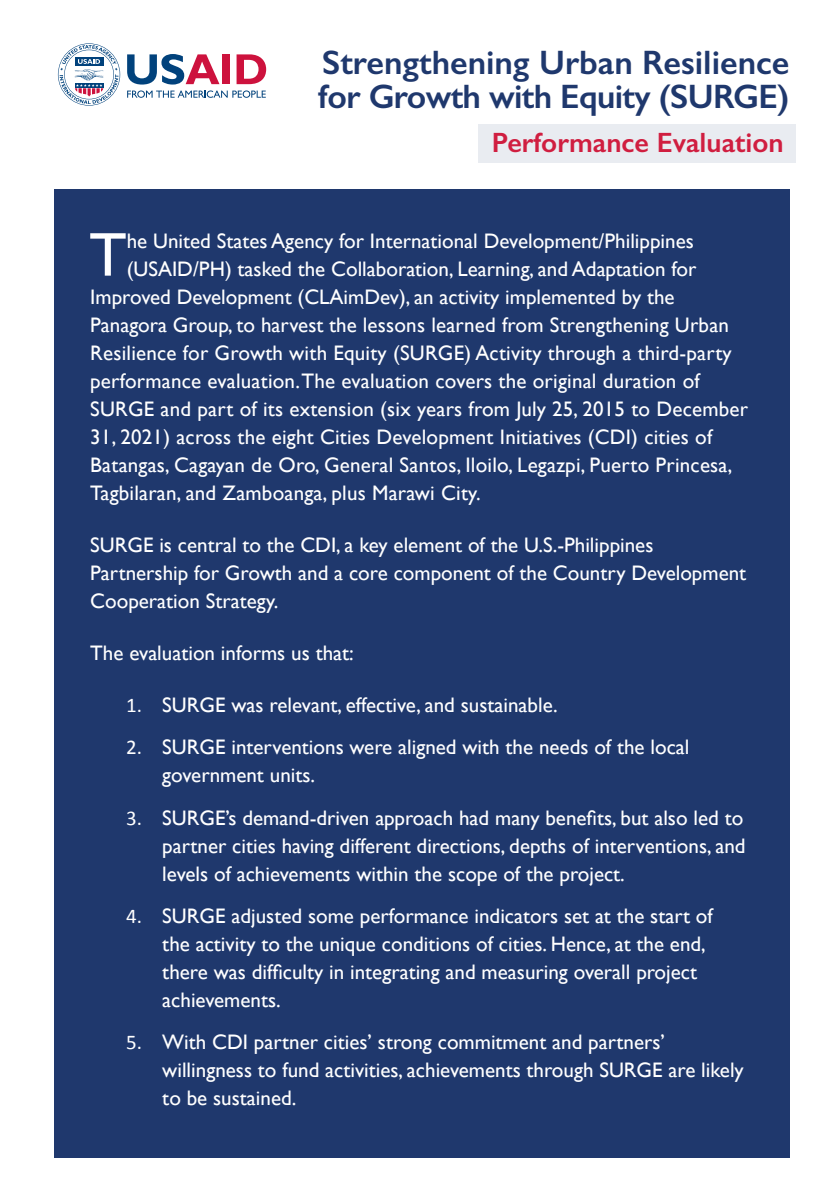
<style>
.page{position:relative;width:840px;height:1191px;background:#fff}
.page>*{position:absolute;margin:0;border:0;box-sizing:border-box;transform-origin:0 0}
.t1{font:62px "Gill Sans";color:#fff}
.t2{font:600 34px/34px "Gill Sans";color:#1f386d}
.t3{font:600 28px "Gill Sans";color:#d01e40}
.t4{font:21px/28px "Gill Sans";color:#fff}
.s1{font-family:"Calibri"}
</style>
<div class="page">
<div style="left:478px;top:124px;width:317px;height:39px;background:#e9ecf1"></div>
<div style="left:54px;top:189px;width:735px;height:968px;background:#1f386d"></div>
<svg style="left:127px;top:54px;width:139px;height:44px"></svg>
<svg style="left:58px;top:43px;width:62px;height:63px"></svg>
<h2 class="t2" style="left:318px;top:45px;width:472px">Strengthening Urban Resilience for Growth with Equity (SURGE)</h2>
<h3 class="t3" style="left:491px;top:125px;width:293px">Performance Evaluation</h3>
<h1 class="t1" style="left:89px;top:219px;width:39px">T</h1>
<p class="t4" style="left:127px;top:226px;width:568px">he United States Agency for International Development/Philippines</p>
<p class="t4" style="left:127px;top:254px;width:571px">(USAID/PH) tasked the Collaboration, Learning, and Adaptation for</p>
<p class="t4" style="left:90px;top:282px;width:585px">Improved Development (CLAimDev), an activity implemented by the</p>
<p class="t4" style="left:90px;top:310px;width:640px">Panagora Group, to harvest the lessons learned from Strengthening Urban</p>
<p class="t4" style="left:90px;top:338px;width:642px">Resilience for Growth with Equity (SURGE) Activity through a third-party</p>
<p class="t4" style="left:90px;top:366px;width:610px">performance evaluation. The evaluation covers the original duration of</p>
<p class="t4" style="left:90px;top:394px;width:659px">SURGE and part of its extension (six years from July 25, 2015 to December</p>
<p class="t4" style="left:90px;top:422px;width:623px">31, 2021) across the eight Cities Development Initiatives (CDI) cities of</p>
<p class="t4" style="left:90px;top:450px;width:643px">Batangas, Cagayan de Oro, General Santos, Iloilo, Legazpi, Puerto Princesa,</p>
<p class="t4" style="left:90px;top:478px;width:391px">Tagbilaran, and Zamboanga, plus Marawi City.</p>
<p class="t4" style="left:90px;top:530px;width:657px">SURGE is central to the CDI, a key element of the U.S.-Philippines<br>Partnership for Growth and a core component of the Country Development<br>Cooperation Strategy.</p>
<p class="t4" style="left:90px;top:638px;width:265px">The evaluation informs us that:</p>
<p class="t4" style="left:126px;top:690px;width:432px"><span class="s1">1.</span> SURGE was relevant, effective, and sustainable.</p>
<p class="t4" style="left:162px;top:733px;width:528px;text-indent:-36px"><span class="s1">2.</span> SURGE interventions were aligned with the needs of the local government units.</p>
<p class="t4" style="left:162px;top:803px;width:584px;text-align:justify;text-indent:-36px"><span class="s1">3.</span> SURGE’s demand-driven approach had many benefits, but also led to partner cities having different directions, depths of interventions, and levels of achievements within the scope of the project.</p>
<p class="t4" style="left:162px;top:901px;width:551px;text-indent:-36px"><span class="s1">4.</span> SURGE adjusted some performance indicators set at the start of the activity to the unique conditions of cities. Hence, at the end, there was difficulty in integrating and measuring overall project achievements.</p>
<p class="t4" style="left:162px;top:1028px;width:582px;text-indent:-36px"><span class="s1">5.</span> With CDI partner cities’ strong commitment and partners’ willingness to fund activities, achievements through SURGE are likely to be sustained.</p>
</div>
